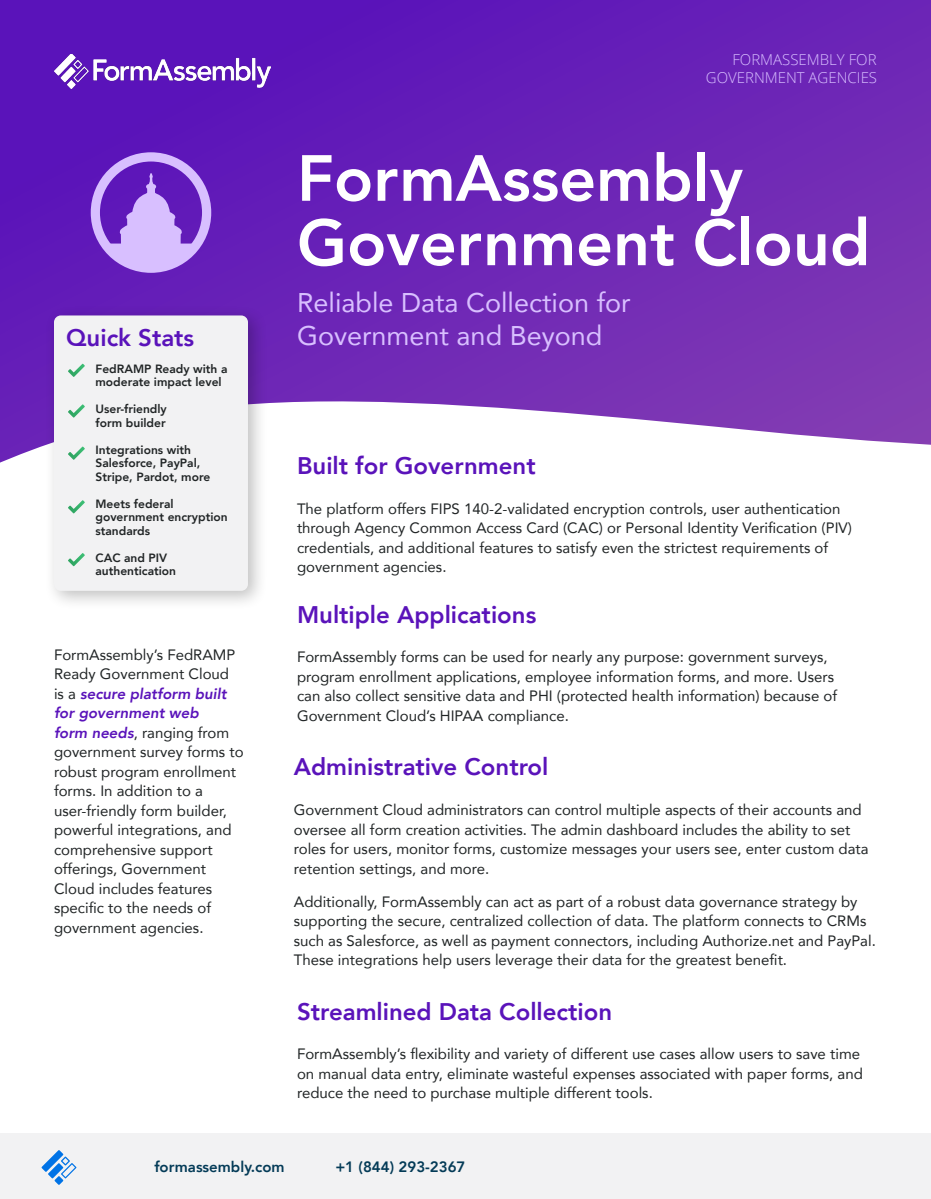
<style>
.page{position:relative;width:931px;height:1199px;background:#fff}
.page>*{position:absolute;margin:0;border:0;box-sizing:border-box;transform-origin:0 0}
.t1{font:800 64.35px/64.3px "Avenir";color:#fff}
.t2{font:27px/33px "Avenir";color:#d8bfff}
.t3{font:800 24px "Avenir";color:#5a13ba}
.t4{font:15px/19.5px "Avenir";color:#212526}
.t5{font:300 15px/18px "Open Sans";color:#d8bfff;text-align:right}
.t6{font:800 15px "Avenir";color:#043b57}
.t7{font:800 12px/13.5px "Avenir";color:#212526}
.s1{font-weight:800;font-style:italic;color:#5a13ba}
</style>
<div class="page">
<div style="left:0;top:0;width:931px;height:634px;background:linear-gradient(to right,#5912ba,#7730b4)"></div>
<svg style="left:0;top:382px;width:931px;height:252px"></svg>
<svg style="left:91px;top:152px;width:120px;height:121px;background:#9665d9"></svg>
<img style="left:54px;top:54px;width:216px;height:34px">
<div style="left:43px;top:305px;width:225px;height:306px;background:#000;opacity:.25"></div>
<div style="left:54px;top:315px;width:194px;height:276px;background:#f2f2f3;border-radius:7px"></div>
<img style="left:68px;top:553px;width:17px;height:13px">
<img style="left:68px;top:500px;width:17px;height:13px">
<img style="left:68px;top:447px;width:17px;height:13px">
<img style="left:68px;top:404px;width:17px;height:14px">
<img style="left:68px;top:364px;width:17px;height:13px">
<div style="left:0;top:1133px;width:931px;height:66px;background:#f2f2f3"></div>
<svg style="left:55px;top:1176px;width:8px;height:9px"></svg>
<svg style="left:42px;top:1150px;width:34px;height:28px"></svg>
<h3 class="t3" style="left:66px;top:319px;width:130px">Quick Stats</h3>
<p class="t7" style="left:95px;top:362px;width:134px">FedRAMP Ready with a moderate impact level</p>
<p class="t7" style="left:95px;top:402px;width:73px">User-friendly form builder</p>
<p class="t7" style="left:95px;top:443px;width:116px">Integrations with<br>Salesforce, PayPal,<br>Stripe, Pardot, more</p>
<p class="t7" style="left:95px;top:497px;width:134px">Meets federal government encryption standards</p>
<p class="t7" style="left:95px;top:551px;width:82px">CAC and PIV authentication</p>
<p class="t4" style="left:54px;top:644px;width:191px">FormAssembly’s FedRAMP<br>Ready Government Cloud<br>is a <span class="s1">secure platform built for government web<br>form needs</span>, ranging from government survey forms to robust program enrollment forms. In addition to a user-friendly form builder, powerful integrations, and comprehensive support offerings, Government<br>Cloud includes features specific to the needs of government agencies.</p>
<p class="t5" style="left:706px;top:51px;width:173px">FORMASSEMBLY FOR<br>GOVERNMENT AGENCIES</p>
<h1 class="t1" style="left:297px;top:146px;width:575px">FormAssembly<br>Government Cloud</h1>
<h2 class="t2" style="left:297px;top:285px;width:335px">Reliable Data Collection for<br>Government and Beyond</h2>
<h3 class="t3" style="left:297px;top:447px;width:240px">Built for Government</h3>
<p class="t4" style="left:297px;top:498px;width:556px">The platform offers FIPS 140-2-validated encryption controls, user authentication through Agency Common Access Card (CAC) or Personal Identity Verification (PIV) credentials, and additional features to satisfy even the strictest requirements of government agencies.</p>
<h3 class="t3" style="left:297px;top:596px;width:241px">Multiple Applications</h3>
<p class="t4" style="left:297px;top:647px;width:542px">FormAssembly forms can be used for nearly any purpose: government surveys, program enrollment applications, employee information forms, and more. Users can also collect sensitive data and PHI (protected health information) because of Government Cloud’s HIPAA compliance.</p>
<h3 class="t3" style="left:294px;top:748px;width:256px">Administrative Control</h3>
<p class="t4" style="left:294px;top:800px;width:576px">Government Cloud administrators can control multiple aspects of their accounts and oversee all form creation activities. The admin dashboard includes the ability to set roles for users, monitor forms, customize messages your users see, enter custom data retention settings, and more.</p>
<p class="t4" style="left:294px;top:891px;width:584px">Additionally, FormAssembly can act as part of a robust data governance strategy by supporting the secure, centralized collection of data. The platform connects to CRMs such as Salesforce, as well as payment connectors, including Authorize.net and PayPal.<br>These integrations help users leverage their data for the greatest benefit.</p>
<h3 class="t3" style="left:297px;top:992px;width:317px">Streamlined Data Collection</h3>
<p class="t4" style="left:297px;top:1044px;width:567px">FormAssembly’s flexibility and variety of different use cases allow users to save time on manual data entry, eliminate wasteful expenses associated with paper forms, and reduce the need to purchase multiple different tools.</p>
<p class="t6" style="left:154px;top:1155px;width:132px">formassembly.com</p>
<p class="t6" style="left:335px;top:1155px;width:132px">+1 (844) 293-2367</p>
</div>
